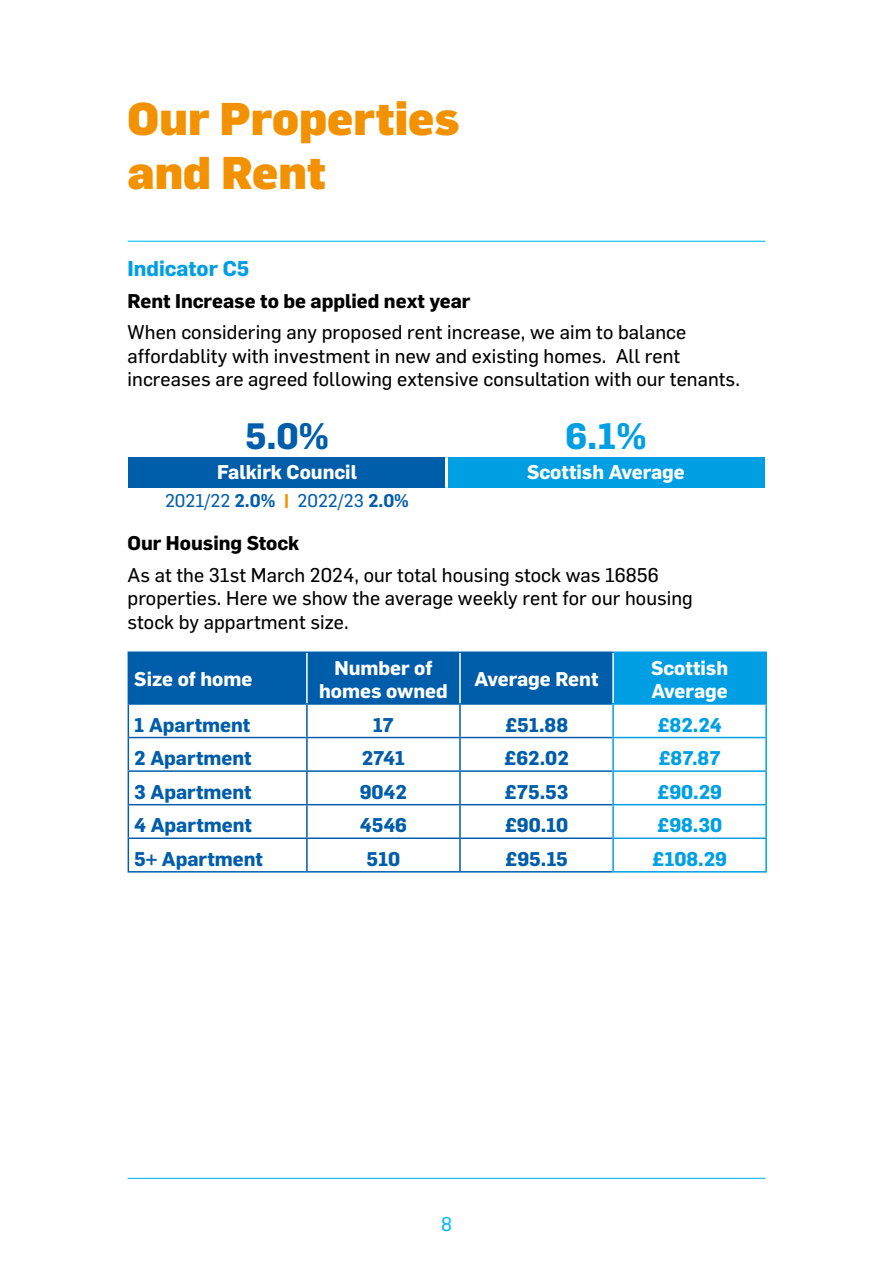
<style>
.page{position:relative;width:893px;height:1263px;background:#fff}
.page>*{position:absolute;margin:0;border:0;box-sizing:border-box;transform-origin:0 0}
.Section{font:900 45px/54px "Flama";color:#f39200}
.Table_big_number{font:700 36px "Flama";color:#005daa}
.Table_big_number-2{font:700 36px "Flama";color:#009fe3}
.subHeader{font:700 21px "Flama";color:#009fe3}
.t1{font:19.5px/23.2px "Flama Basic";letter-spacing:.005em;color:#000}
.subSubHeader{font:700 19.5px "Flama";color:#005daa}
.subSubHeader-2{font:700 19.5px/23.4px "Flama";color:#fff;text-align:center}
.subSubHeader-3{font:700 19.5px "Flama";color:#000}
.subSubHeader-4{font:700 19.5px "Flama";color:#009fe3}
.Table_Head{font:700 19.5px "Flama";color:#fff}
.t2{font:19.5px "Flama Basic";color:#0bbbef}
.Table_Text{font:18px "Flama Basic";color:#005daa}
.s1{font-family:"Flama";font-weight:600}
.s2{font-family:"Flama";font-weight:900;color:#f39200}
</style>
<div class="page">
<hr style="left:128px;top:241px;width:637px;height:1px;background:#0bbbef">
<div style="left:128px;top:457px;width:318px;height:30px;background:#005daa"></div>
<div style="left:446px;top:457px;width:319px;height:30px;background:#009fe3"></div>
<hr style="left:445px;top:457px;width:3px;height:30px;background:#fff">
<div style="left:129px;top:653px;width:483px;height:50px;background:#005daa"></div>
<div style="left:613px;top:652px;width:153px;height:52px;background:#009fe3"></div>
<hr style="left:128px;top:651px;width:179px;height:2px;background:#005daa">
<hr style="left:128px;top:653px;width:1px;height:50px;background:#005daa">
<hr style="left:307px;top:651px;width:153px;height:2px;background:#005daa">
<hr style="left:460px;top:651px;width:153px;height:2px;background:#005daa">
<hr style="left:128px;top:703px;width:179px;height:2px;background:#005daa">
<hr style="left:128px;top:705px;width:1px;height:32px;background:#005daa">
<hr style="left:307px;top:703px;width:153px;height:2px;background:#005daa">
<hr style="left:306px;top:705px;width:2px;height:32px;background:#005daa">
<hr style="left:460px;top:703px;width:152px;height:2px;background:#005daa">
<hr style="left:459px;top:705px;width:2px;height:32px;background:#005daa">
<hr style="left:128px;top:737px;width:179px;height:1px;background:#005daa">
<hr style="left:128px;top:738px;width:1px;height:32px;background:#005daa">
<hr style="left:307px;top:737px;width:153px;height:1px;background:#005daa">
<hr style="left:306px;top:738px;width:2px;height:32px;background:#005daa">
<hr style="left:460px;top:737px;width:152px;height:1px;background:#005daa">
<hr style="left:459px;top:738px;width:2px;height:32px;background:#005daa">
<hr style="left:128px;top:770px;width:179px;height:2px;background:#005daa">
<hr style="left:128px;top:772px;width:1px;height:32px;background:#005daa">
<hr style="left:307px;top:770px;width:153px;height:2px;background:#005daa">
<hr style="left:306px;top:772px;width:2px;height:32px;background:#005daa">
<hr style="left:460px;top:770px;width:152px;height:2px;background:#005daa">
<hr style="left:459px;top:772px;width:2px;height:32px;background:#005daa">
<hr style="left:128px;top:804px;width:179px;height:1px;background:#005daa">
<hr style="left:128px;top:805px;width:1px;height:32px;background:#005daa">
<hr style="left:307px;top:804px;width:153px;height:1px;background:#005daa">
<hr style="left:306px;top:805px;width:2px;height:32px;background:#005daa">
<hr style="left:460px;top:804px;width:152px;height:1px;background:#005daa">
<hr style="left:459px;top:805px;width:2px;height:32px;background:#005daa">
<hr style="left:128px;top:837px;width:179px;height:2px;background:#005daa">
<hr style="left:128px;top:839px;width:1px;height:32px;background:#005daa">
<hr style="left:307px;top:837px;width:153px;height:2px;background:#005daa">
<hr style="left:306px;top:839px;width:2px;height:32px;background:#005daa">
<hr style="left:460px;top:837px;width:152px;height:2px;background:#005daa">
<hr style="left:459px;top:839px;width:2px;height:32px;background:#005daa">
<hr style="left:128px;top:871px;width:179px;height:1px;background:#005daa">
<hr style="left:307px;top:871px;width:153px;height:1px;background:#005daa">
<hr style="left:460px;top:871px;width:152px;height:1px;background:#005daa">
<hr style="left:306px;top:653px;width:2px;height:50px;background:#fff">
<hr style="left:459px;top:653px;width:2px;height:50px;background:#fff">
<hr style="left:612px;top:653px;width:2px;height:50px;background:#fff">
<hr style="left:613px;top:651px;width:154px;height:2px;background:#009fe3">
<hr style="left:765px;top:653px;width:2px;height:50px;background:#009fe3">
<hr style="left:612px;top:705px;width:2px;height:32px;background:#009fe3">
<hr style="left:612px;top:738px;width:2px;height:32px;background:#009fe3">
<hr style="left:612px;top:772px;width:2px;height:32px;background:#009fe3">
<hr style="left:612px;top:805px;width:2px;height:32px;background:#009fe3">
<hr style="left:612px;top:839px;width:2px;height:32px;background:#009fe3">
<hr style="left:612px;top:703px;width:155px;height:2px;background:#009fe3">
<hr style="left:765px;top:705px;width:2px;height:32px;background:#009fe3">
<hr style="left:765px;top:738px;width:2px;height:32px;background:#009fe3">
<hr style="left:765px;top:772px;width:2px;height:32px;background:#009fe3">
<hr style="left:765px;top:805px;width:2px;height:32px;background:#009fe3">
<hr style="left:765px;top:839px;width:2px;height:32px;background:#009fe3">
<hr style="left:612px;top:737px;width:155px;height:1px;background:#009fe3">
<hr style="left:612px;top:770px;width:155px;height:2px;background:#009fe3">
<hr style="left:612px;top:804px;width:155px;height:1px;background:#009fe3">
<hr style="left:612px;top:837px;width:155px;height:2px;background:#009fe3">
<hr style="left:612px;top:871px;width:155px;height:1px;background:#009fe3">
<hr style="left:128px;top:1178px;width:637px;height:1px;background:#0bbbef">
<h1 class="Section" style="left:128px;top:90px;width:334px">Our Properties and Rent</h1>
<h2 class="subHeader" style="left:128px;top:253px;width:123px">Indicator C5</h2>
<h3 class="subSubHeader-3" style="left:128px;top:286px;width:344px">Rent Increase to be applied next year</h3>
<p class="t1" style="left:128px;top:320px;width:614px">When considering any proposed rent increase, we aim to balance affordablity with investment in new and existing homes. All rent increases are agreed following extensive consultation with our tenants.</p>
<p class="Table_big_number" style="left:245px;top:409px;width:85px">5.0%</p>
<p class="Table_big_number-2" style="left:565px;top:409px;width:83px">6.1%</p>
<h3 class="Table_Head" style="left:217px;top:457px;width:142px">Falkirk Council</h3>
<h3 class="Table_Head" style="left:527px;top:457px;width:159px">Scottish Average</h3>
<p class="Table_Text" style="left:165px;top:487px;width:245px">2021/22 <span class="s1">2.0%</span> <span class="s2">|</span> 2022/23 <span class="s1">2.0%</span></p>
<h3 class="subSubHeader-3" style="left:128px;top:529px;width:173px">Our Housing Stock</h3>
<p class="t1" style="left:128px;top:562px;width:567px">As at the 31st March 2024, our total housing stock was 16856 properties. Here we show the average weekly rent for our housing stock by appartment size.</p>
<h3 class="subSubHeader-2" style="left:134px;top:667px;width:120px">Size of home</h3>
<h3 class="subSubHeader-2" style="left:319px;top:655px;width:130px">Number of homes owned</h3>
<h3 class="subSubHeader-2" style="left:475px;top:667px;width:125px">Average Rent</h3>
<h3 class="subSubHeader-2" style="left:651px;top:655px;width:79px;text-align:left">Scottish<br>Average</h3>
<h3 class="subSubHeader" style="left:134px;top:710px;width:117px">1 Apartment</h3>
<h3 class="subSubHeader" style="left:373px;top:710px;width:23px">17</h3>
<h3 class="subSubHeader" style="left:505px;top:710px;width:65px">£51.88</h3>
<h3 class="subSubHeader-4" style="left:657px;top:710px;width:66px">£82.24</h3>
<h3 class="subSubHeader" style="left:134px;top:743px;width:119px">2 Apartment</h3>
<h3 class="subSubHeader" style="left:362px;top:743px;width:45px">2741</h3>
<h3 class="subSubHeader" style="left:504px;top:743px;width:66px">£62.02</h3>
<h3 class="subSubHeader-4" style="left:658px;top:743px;width:64px">£87.87</h3>
<h3 class="subSubHeader" style="left:134px;top:777px;width:119px">3 Apartment</h3>
<h3 class="subSubHeader" style="left:360px;top:777px;width:49px">9042</h3>
<h3 class="subSubHeader" style="left:505px;top:777px;width:65px">£75.53</h3>
<h3 class="subSubHeader-4" style="left:657px;top:777px;width:66px">£90.29</h3>
<h3 class="subSubHeader" style="left:134px;top:811px;width:119px">4 Apartment</h3>
<h3 class="subSubHeader" style="left:360px;top:811px;width:49px">4546</h3>
<h3 class="subSubHeader" style="left:505px;top:811px;width:65px">£90.10</h3>
<h3 class="subSubHeader-4" style="left:657px;top:811px;width:66px">£98.30</h3>
<h3 class="subSubHeader" style="left:134px;top:844px;width:130px">5+ Apartment</h3>
<h3 class="subSubHeader" style="left:367px;top:844px;width:35px">510</h3>
<h3 class="subSubHeader" style="left:505px;top:844px;width:64px">£95.15</h3>
<h3 class="subSubHeader-4" style="left:652px;top:844px;width:76px">£108.29</h3>
<p class="t2" style="left:441px;top:1210px;width:12px">8</p>
</div>
